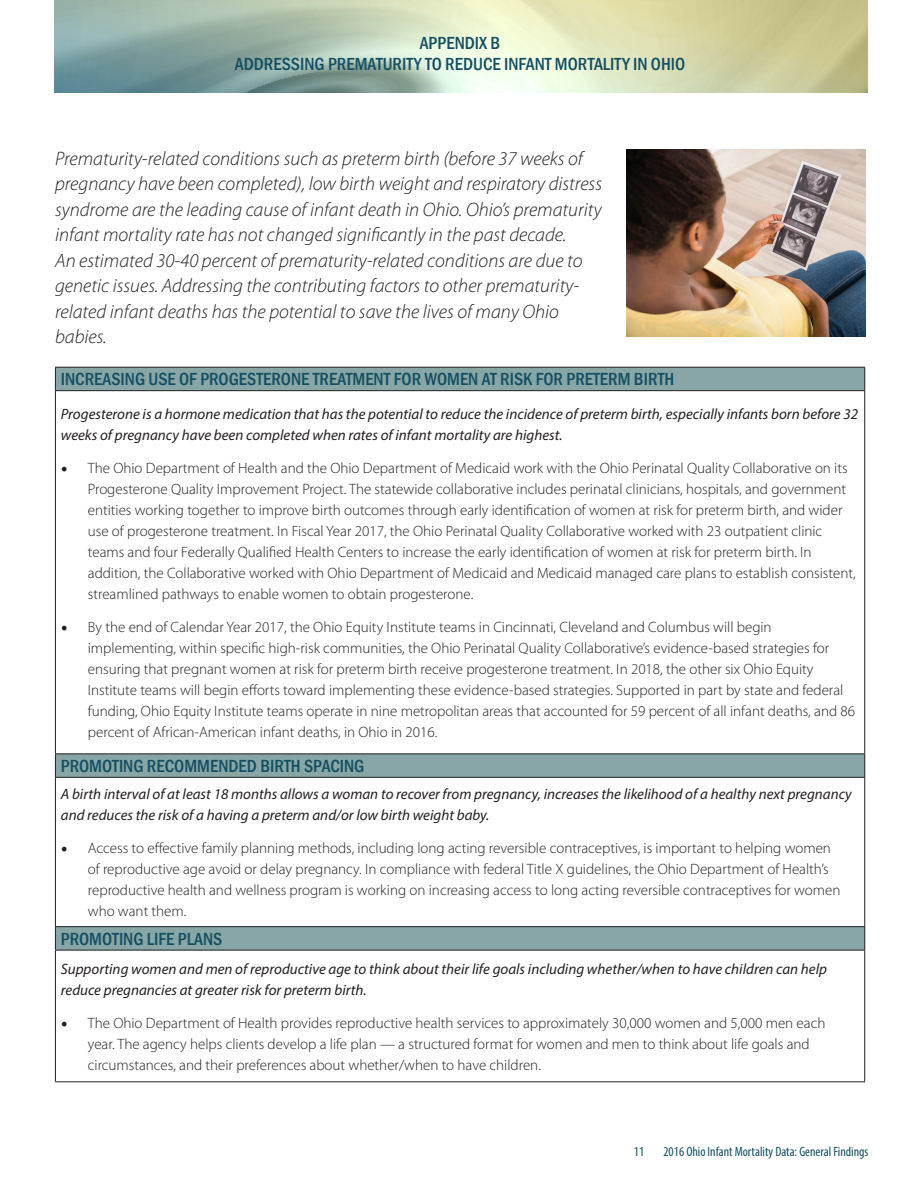
<style>
.page{position:relative;width:918px;height:1188px;background:#fff}
.page>*{position:absolute;margin:0;border:0;box-sizing:border-box;transform-origin:0 0}
.t1{font:italic 300 19.5px/25.5px "Myriad Pro";color:#231f20}
.t2{font:500 condensed 18px/21px "Franklin Gothic";color:#134e62;text-align:center}
.t3{font:300 15px/21px "Myriad Pro";color:#231f20}
.t4{font:italic 15px/21px "Myriad Pro";color:#231f20}
.t5{font:condensed 13.5px "Myriad Pro";color:#134e62}
.s1{font-family:"Minion Pro";font-weight:400;font-size:18px}
</style>
<div class="page">
<svg style="left:54px;top:0;width:813px;height:92px;background:#bccaae"></svg>
<svg style="left:56px;top:368px;width:808px;height:582px"></svg>
<hr style="left:55px;top:367px;width:810px;height:1px;background:#231f20">
<svg style="left:55px;top:368px;width:1px;height:22px"></svg>
<svg style="left:864px;top:368px;width:1px;height:22px"></svg>
<hr style="left:55px;top:390px;width:810px;height:1px;background:#231f20">
<hr style="left:55px;top:391px;width:1px;height:362px;background:#231f20">
<hr style="left:864px;top:391px;width:1px;height:362px;background:#231f20">
<hr style="left:55px;top:753px;width:810px;height:1px;background:#231f20">
<svg style="left:55px;top:754px;width:1px;height:23px"></svg>
<svg style="left:864px;top:754px;width:1px;height:23px"></svg>
<hr style="left:55px;top:777px;width:810px;height:1px;background:#231f20">
<hr style="left:55px;top:778px;width:1px;height:148px;background:#231f20">
<hr style="left:864px;top:778px;width:1px;height:148px;background:#231f20">
<hr style="left:55px;top:926px;width:810px;height:1px;background:#231f20">
<svg style="left:55px;top:927px;width:1px;height:23px"></svg>
<svg style="left:864px;top:927px;width:1px;height:23px"></svg>
<hr style="left:55px;top:950px;width:810px;height:1px;background:#231f20">
<hr style="left:55px;top:950px;width:1px;height:131px;background:#231f20">
<hr style="left:864px;top:950px;width:1px;height:131px;background:#231f20">
<hr style="left:55px;top:1081px;width:810px;height:1px;background:#231f20">
<img style="left:626px;top:149px;width:239px;height:187px">
<p class="t2" style="left:235px;top:32px;width:452px">APPENDIX B<br>ADDRESSING PREMATURITY TO REDUCE INFANT MORTALITY IN OHIO</p>
<p class="t1" style="left:55px;top:146px;width:549px">Prematurity-related conditions such as preterm birth (before 37 weeks of pregnancy have been completed), low birth weight and respiratory distress syndrome are the leading cause of infant death in Ohio. Ohio’s prematurity infant mortality rate has not changed significantly in the past decade.<br>An estimated 30-40 percent of prematurity-related conditions are due to genetic issues. Addressing the contributing factors to other prematurity&shy;related infant deaths has the potential to save the lives of many Ohio babies.</p>
<p class="t2" style="left:61px;top:369px;width:615px">INCREASING USE OF PROGESTERONE TREATMENT FOR WOMEN AT RISK FOR PRETERM BIRTH</p>
<p class="t4" style="left:61px;top:403px;width:799px">Progesterone is a hormone medication that has the potential to reduce the incidence of preterm birth, especially infants born before 32 weeks of pregnancy have been completed when rates of infant mortality are highest.</p>
<p class="t3" style="left:88px;top:458px;width:769px;text-indent:-27px"><span class="s1">•</span> The Ohio Department of Health and the Ohio Department of Medicaid work with the Ohio Perinatal Quality Collaborative on its Progesterone Quality Improvement Project. The statewide collaborative includes perinatal clinicians, hospitals, and government entities working together to improve birth outcomes through early identification of women at risk for preterm birth, and wider use of progesterone treatment. In Fiscal Year 2017, the Ohio Perinatal Quality Collaborative worked with 23 outpatient clinic teams and four Federally Qualified Health Centers to increase the early identification of women at risk for preterm birth. In addition, the Collaborative worked with Ohio Department of Medicaid and Medicaid managed care plans to establish consistent, streamlined pathways to enable women to obtain progesterone.</p>
<p class="t3" style="left:88px;top:617px;width:769px;text-indent:-27px"><span class="s1">•</span> By the end of Calendar Year 2017, the Ohio Equity Institute teams in Cincinnati, Cleveland and Columbus will begin implementing, within specific high-risk communities, the Ohio Perinatal Quality Collaborative’s evidence-based strategies for ensuring that pregnant women at risk for preterm birth receive progesterone treatment. In 2018, the other six Ohio Equity Institute teams will begin efforts toward implementing these evidence-based strategies. Supported in part by state and federal funding, Ohio Equity Institute teams operate in nine metropolitan areas that accounted for 59 percent of all infant deaths, and 86 percent of African-American infant deaths, in Ohio in 2016.</p>
<p class="t2" style="left:61px;top:755px;width:305px">PROMOTING RECOMMENDED BIRTH SPACING</p>
<p class="t4" style="left:61px;top:783px;width:793px">A birth interval of at least 18 months allows a woman to recover from pregnancy, increases the likelihood of a healthy next pregnancy and reduces the risk of a having a preterm and/or low birth weight baby.</p>
<p class="t3" style="left:88px;top:838px;width:754px;text-indent:-27px"><span class="s1">•</span> Access to effective family planning methods, including long acting reversible contraceptives, is important to helping women of reproductive age avoid or delay pregnancy. In compliance with federal Title X guidelines, the Ohio Department of Health’s reproductive health and wellness program is working on increasing access to long acting reversible contraceptives for women who want them.</p>
<p class="t2" style="left:61px;top:928px;width:163px">PROMOTING LIFE PLANS</p>
<p class="t4" style="left:61px;top:958px;width:768px">Supporting women and men of reproductive age to think about their life goals including whether/when to have children can help reduce pregnancies at greater risk for preterm birth.</p>
<p class="t3" style="left:88px;top:1012px;width:739px;text-indent:-27px"><span class="s1">•</span> The Ohio Department of Health provides reproductive health services to approximately 30,000 women and 5,000 men each year. The agency helps clients develop a life plan — a structured format for women and men to think about life goals and circumstances, and their preferences about whether/when to have children.</p>
<p class="t5" style="left:634px;top:1143px;width:12px">11</p>
<p class="t5" style="left:663px;top:1143px;width:207px">2016 Ohio Infant Mortality Data: General Findings</p>
</div>
